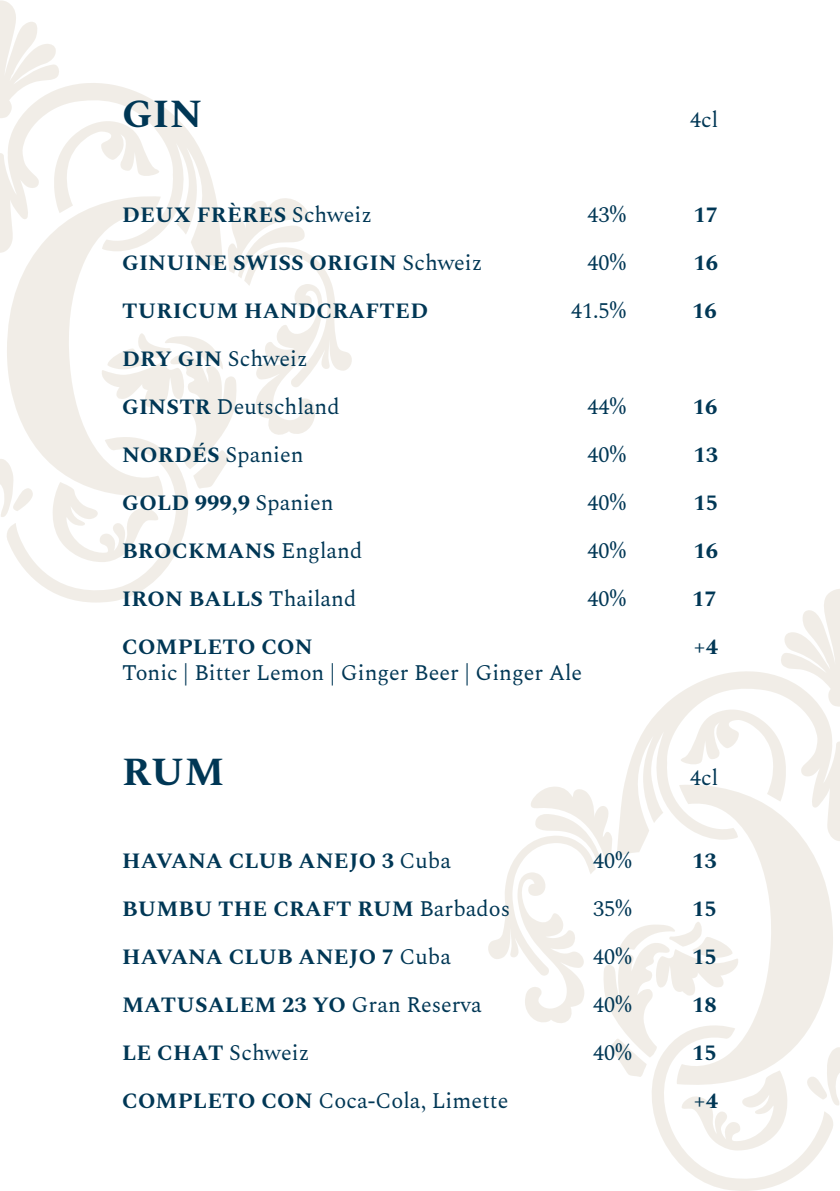
<style>
.page{position:relative;width:840px;height:1191px;background:#fff}
.page>*{position:absolute;margin:0;border:0;box-sizing:border-box;transform-origin:0 0}
.t1{font:700 40px "Spectral";letter-spacing:.01em;color:#003755}
.t2{font:700 22px "Spectral";letter-spacing:.01em;color:#003755}
.t3{font:22px "Spectral";color:#003755}
.s1{font-weight:400}
.s2{font-weight:700}
</style>
<div class="page">
<svg style="left:0;top:0;width:351px;height:602px"></svg>
<svg style="left:488px;top:589px;width:351px;height:602px"></svg>
<p class="t1" style="left:122px;top:85px;width:82px">GIN</p>
<p class="t3" style="left:689px;top:104px;width:29px">4cl</p>
<p class="t2" style="left:122px;top:198px;width:251px">DEUX FRÈRES <span class="s1">Schweiz</span></p>
<p class="t3" style="left:587px;top:198px;width:40px">43%</p>
<p class="t2" style="left:693px;top:198px;width:26px">17</p>
<p class="t2" style="left:122px;top:246px;width:361px">GINUINE SWISS ORIGIN <span class="s1">Schweiz</span></p>
<p class="t3" style="left:587px;top:246px;width:40px">40%</p>
<p class="t2" style="left:693px;top:246px;width:26px">16</p>
<p class="t2" style="left:122px;top:294px;width:307px">TURICUM HANDCRAFTED</p>
<p class="t3" style="left:570px;top:294px;width:56px">41.5%</p>
<p class="t2" style="left:691px;top:294px;width:26px">16</p>
<p class="t3" style="left:122px;top:342px;width:187px"><span class="s2">DRY GIN</span> Schweiz</p>
<p class="t3" style="left:122px;top:390px;width:219px"><span class="s2">GINSTR</span> Deutschland</p>
<p class="t3" style="left:587px;top:390px;width:40px">44%</p>
<p class="t2" style="left:692px;top:390px;width:26px">16</p>
<p class="t3" style="left:122px;top:438px;width:183px"><span class="s2">NORDÉS</span> Spanien</p>
<p class="t3" style="left:587px;top:438px;width:40px">40%</p>
<p class="t2" style="left:693px;top:438px;width:26px">13</p>
<p class="t2" style="left:122px;top:486px;width:213px">GOLD 999,9 <span class="s1">Spanien</span></p>
<p class="t3" style="left:587px;top:486px;width:40px">40%</p>
<p class="t2" style="left:693px;top:486px;width:26px">15</p>
<p class="t2" style="left:122px;top:534px;width:242px">BROCKMANS <span class="s1">England</span></p>
<p class="t3" style="left:587px;top:534px;width:40px">40%</p>
<p class="t2" style="left:693px;top:534px;width:26px">16</p>
<p class="t2" style="left:122px;top:582px;width:236px">IRON BALLS <span class="s1">Thailand</span></p>
<p class="t3" style="left:587px;top:582px;width:40px">40%</p>
<p class="t2" style="left:691px;top:582px;width:26px">17</p>
<p class="t2" style="left:122px;top:630px;width:192px">COMPLETO CON</p>
<p class="t2" style="left:693px;top:630px;width:26px">+4</p>
<p class="t3" style="left:122px;top:657px;width:461px">Tonic | Bitter Lemon | Ginger Beer | Ginger Ale</p>
<p class="t1" style="left:122px;top:743px;width:104px">RUM</p>
<p class="t3" style="left:689px;top:762px;width:29px">4cl</p>
<p class="t2" style="left:122px;top:845px;width:330px">HAVANA CLUB ANEJO 3 <span class="s1">Cuba</span></p>
<p class="t3" style="left:592px;top:845px;width:40px">40%</p>
<p class="t2" style="left:691px;top:845px;width:26px">13</p>
<p class="t2" style="left:122px;top:893px;width:389px">BUMBU THE CRAFT RUM <span class="s1">Barbados</span></p>
<p class="t3" style="left:592px;top:893px;width:40px">35%</p>
<p class="t2" style="left:691px;top:893px;width:26px">15</p>
<p class="t2" style="left:122px;top:941px;width:330px">HAVANA CLUB ANEJO 7 <span class="s1">Cuba</span></p>
<p class="t3" style="left:592px;top:941px;width:40px">40%</p>
<p class="t2" style="left:691px;top:941px;width:26px">15</p>
<p class="t2" style="left:122px;top:989px;width:361px">MATUSALEM 23 YO <span class="s1">Gran Reserva</span></p>
<p class="t3" style="left:592px;top:989px;width:40px">40%</p>
<p class="t2" style="left:691px;top:989px;width:26px">18</p>
<p class="t3" style="left:122px;top:1037px;width:189px"><span class="s2">LE CHAT</span> Schweiz</p>
<p class="t3" style="left:592px;top:1037px;width:40px">40%</p>
<p class="t2" style="left:691px;top:1037px;width:26px">15</p>
<p class="t3" style="left:122px;top:1085px;width:387px"><span class="s2">COMPLETO CON</span> Coca-Cola, Limette</p>
<p class="t2" style="left:693px;top:1085px;width:26px">+4</p>
</div>
